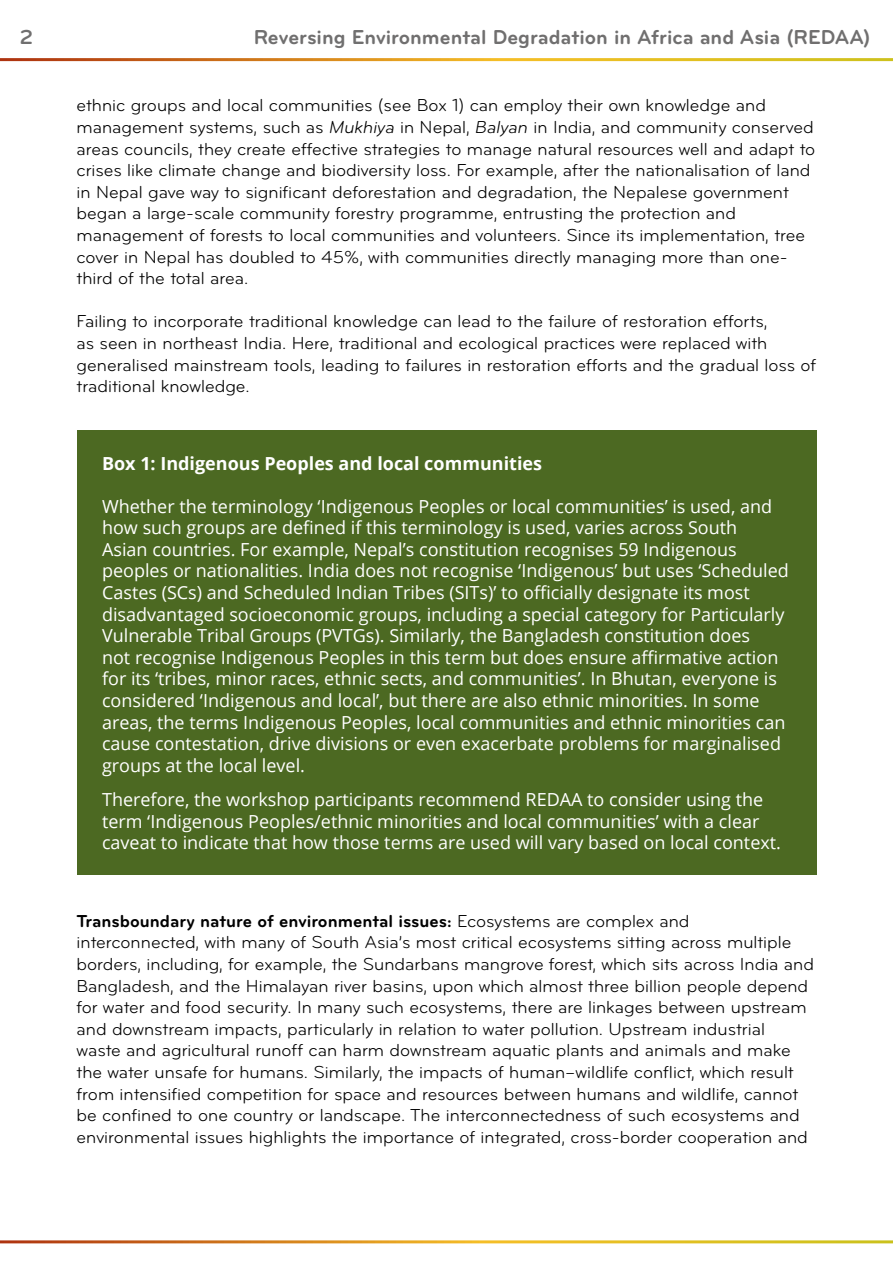
<style>
.page{position:relative;width:893px;height:1263px;background:#fff}
.page>*{position:absolute;margin:0;border:0;box-sizing:border-box;transform-origin:0 0}
.t1{font:700 21px "Bryant";color:#706f6f}
.t2{font:18px/21.6px "Bryant";color:#000}
.t3{font:18px/21.6px "Open Sans";color:#fff}
.t4{font:700 18px "Open Sans";color:#fff}
.s1{font-style:italic}
.s2{font-weight:700}
</style>
<div class="page">
<div style="left:77px;top:431px;width:739px;height:444px;background:#4c6922"></div>
<p class="t1" style="left:20px;top:24px;width:15px">2</p>
<p class="t1" style="left:254px;top:24px;width:618px">Reversing Environmental Degradation in Africa and Asia (REDAA)</p>
<p class="t2" style="left:77px;top:95px;width:740px">ethnic groups and local communities (see Box 1) can employ their own knowledge and management systems, such as <span class="s1">Mukhiya</span> in Nepal, <span class="s1">Balyan</span> in India, and community conserved areas councils, they create effective strategies to manage natural resources well and adapt to crises like climate change and biodiversity loss. For example, after the nationalisation of land in Nepal gave way to significant deforestation and degradation, the Nepalese government began a large-scale community forestry programme, entrusting the protection and management of forests to local communities and volunteers. Since its implementation, tree cover in Nepal has doubled to 45%, with communities directly managing more than one&shy;third of the total area.</p>
<p class="t2" style="left:77px;top:311px;width:741px">Failing to incorporate traditional knowledge can lead to the failure of restoration efforts,<br>as seen in northeast India. Here, traditional and ecological practices were replaced with generalised mainstream tools, leading to failures in restoration efforts and the gradual loss of traditional knowledge.</p>
<p class="t4" style="left:102px;top:451px;width:442px">Box 1: Indigenous Peoples and local communities</p>
<p class="t3" style="left:102px;top:495px;width:688px">Whether the terminology ‘Indigenous Peoples or local communities’ is used, and how such groups are defined if this terminology is used, varies across South<br>Asian countries. For example, Nepal’s constitution recognises 59 Indigenous peoples or nationalities. India does not recognise ‘Indigenous’ but uses ‘Scheduled Castes (SCs) and Scheduled Indian Tribes (SITs)’ to officially designate its most disadvantaged socioeconomic groups, including a special category for Particularly Vulnerable Tribal Groups (PVTGs). Similarly, the Bangladesh constitution does<br>not recognise Indigenous Peoples in this term but does ensure affirmative action for its ‘tribes, minor races, ethnic sects, and communities’. In Bhutan, everyone is considered ‘Indigenous and local’, but there are also ethnic minorities. In some areas, the terms Indigenous Peoples, local communities and ethnic minorities can cause contestation, drive divisions or even exacerbate problems for marginalised groups at the local level.</p>
<p class="t3" style="left:102px;top:788px;width:680px">Therefore, the workshop participants recommend REDAA to consider using the term ‘Indigenous Peoples/ethnic minorities and local communities’ with a clear caveat to indicate that how those terms are used will vary based on local context.</p>
<p class="t2" style="left:77px;top:910px;width:739px"><span class="s2">Transboundary nature of environmental issues:</span> Ecosystems are complex and interconnected, with many of South Asia’s most critical ecosystems sitting across multiple borders, including, for example, the Sundarbans mangrove forest, which sits across India and Bangladesh, and the Himalayan river basins, upon which almost three billion people depend for water and food security. In many such ecosystems, there are linkages between upstream and downstream impacts, particularly in relation to water pollution. Upstream industrial<br>waste and agricultural runoff can harm downstream aquatic plants and animals and make the water unsafe for humans. Similarly, the impacts of human–wildlife conflict, which result from intensified competition for space and resources between humans and wildlife, cannot be confined to one country or landscape. The interconnectedness of such ecosystems and environmental issues highlights the importance of integrated, cross-border cooperation and</p>
</div>
